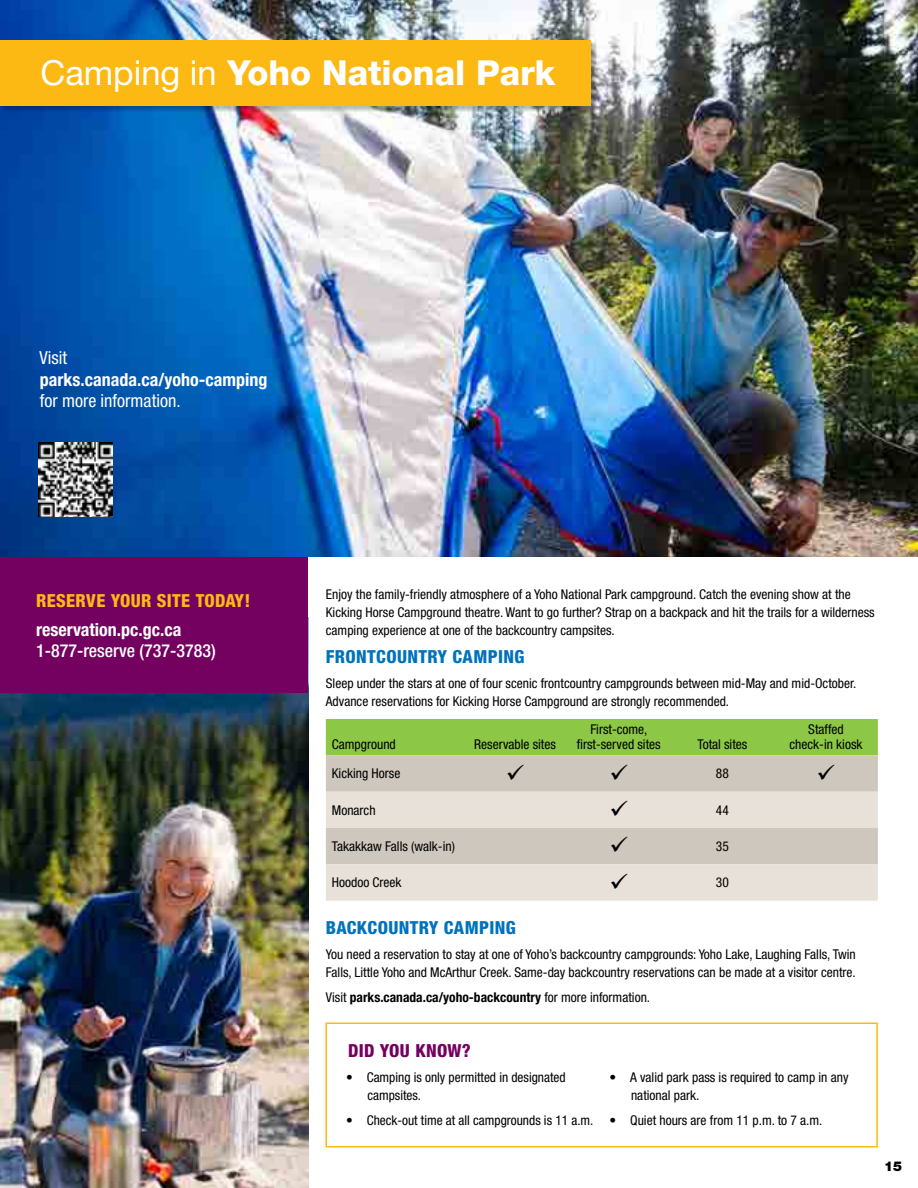
<style>
.page{position:relative;width:918px;height:1188px;background:#fff}
.page>*{position:absolute;margin:0;border:0;box-sizing:border-box;transform-origin:0 0}
.t1{font:800 34.5px "Helvetica Neue LT Std";color:#fff}
.t2{font:700 condensed 18px "Helvetica Neue LT Std";color:#fff}
.t3{font:800 condensed 18px "Helvetica Neue LT Std";letter-spacing:.02em;color:#0072bc}
.t4{font:condensed 18px "Helvetica Neue LT Std";color:#fff}
.t5{font:500 condensed 18px "Helvetica Neue LT Std";color:#fff}
.t6{font:800 condensed 18px "Helvetica Neue LT Std";letter-spacing:.02em;color:#fdb913}
.t7{font:800 condensed 18px "Helvetica Neue LT Std";letter-spacing:.02em;color:#74005f}
.t8{font:condensed 13.5px/18px "Helvetica Neue LT Std";color:#000}
.t9{font:700 condensed 13.5px "Helvetica Neue LT Std";color:#000}
.t10{font:900 13.5px "Helvetica Neue LT Std";color:#000}
.s1{font-weight:400}
</style>
<div class="page">
<div style="left:326px;top:1023px;width:552px;height:125px;border:2px solid #fdb913"></div>
<div style="left:326px;top:719px;width:552px;height:36px;background:#8cc745"></div>
<div style="left:326px;top:755px;width:552px;height:37px;background:#cec7bd"></div>
<svg style="left:326px;top:792px;width:552px;height:109px;background:#ded8d0"></svg>
<img style="left:0;top:693px;width:308px;height:495px">
<div style="left:0;top:557px;width:308px;height:136px;background:#74005f"></div>
<img style="left:0;top:0;width:918px;height:557px">
<div style="left:1px;top:42px;width:596px;height:70px;background:#000;opacity:.25"></div>
<div style="left:0;top:40px;width:591px;height:66px;background:#fdb913"></div>
<img style="left:39px;top:443px;width:74px;height:74px">
<svg style="left:507px;top:764px;width:17px;height:16px"></svg>
<svg style="left:611px;top:764px;width:16px;height:16px"></svg>
<svg style="left:818px;top:764px;width:17px;height:16px"></svg>
<svg style="left:611px;top:800px;width:16px;height:16px"></svg>
<svg style="left:611px;top:837px;width:16px;height:16px"></svg>
<svg style="left:611px;top:873px;width:16px;height:16px"></svg>
<h1 class="t1" style="left:40px;top:53px;width:516px"><span class="s1">Camping in</span> Yoho National Park</h1>
<h2 class="t4" style="left:39px;top:347px;width:29px">Visit</h2>
<h2 class="t2" style="left:40px;top:369px;width:229px">parks.canada.ca/yoho-camping</h2>
<h2 class="t4" style="left:40px;top:391px;width:143px">for more information.</h2>
<h2 class="t6" style="left:36px;top:590px;width:216px">RESERVE YOUR SITE TODAY!</h2>
<h2 class="t2" style="left:36px;top:618px;width:147px">reservation.pc.gc.ca</h2>
<h2 class="t5" style="left:36px;top:640px;width:181px">1-877-reserve (737-3783)</h2>
<p class="t8" style="left:326px;top:585px;width:550px">Enjoy the family-friendly atmosphere of a Yoho National Park campground. Catch the evening show at the<br>Kicking Horse Campground theatre. Want to go further? Strap on a backpack and hit the trails for a wilderness camping experience at one of the backcountry campsites.</p>
<h2 class="t3" style="left:326px;top:646px;width:200px">FRONTCOUNTRY CAMPING</h2>
<p class="t8" style="left:326px;top:674px;width:532px">Sleep under the stars at one of four scenic frontcountry campgrounds between mid-May and mid-October.<br>Advance reservations for Kicking Horse Campground are strongly recommended.</p>
<p class="t8" style="left:332px;top:735px;width:65px">Campground</p>
<p class="t8" style="left:474px;top:735px;width:83px">Reservable sites</p>
<p class="t8" style="left:790px;top:721px;width:74px;line-height:15px;text-align:center">Staffed check-in kiosk</p>
<p class="t8" style="left:577px;top:721px;width:85px;line-height:15px;text-align:center">First-come, first-served sites</p>
<p class="t8" style="left:697px;top:735px;width:51px">Total sites</p>
<p class="t8" style="left:332px;top:764px;width:70px">Kicking Horse</p>
<p class="t8" style="left:716px;top:764px;width:14px">88</p>
<p class="t8" style="left:332px;top:801px;width:45px">Monarch</p>
<p class="t8" style="left:716px;top:801px;width:14px">44</p>
<p class="t8" style="left:332px;top:837px;width:125px">Takakkaw Falls (walk-in)</p>
<p class="t8" style="left:716px;top:837px;width:14px">35</p>
<p class="t8" style="left:332px;top:874px;width:71px">Hoodoo Creek</p>
<p class="t8" style="left:716px;top:874px;width:14px">30</p>
<h2 class="t3" style="left:326px;top:917px;width:191px">BACKCOUNTRY CAMPING</h2>
<p class="t8" style="left:326px;top:945px;width:531px">You need a reservation to stay at one of Yoho’s backcountry campgrounds: Yoho Lake, Laughing Falls, Twin<br>Falls, Little Yoho and McArthur Creek. Same-day backcountry reservations can be made at a visitor centre.</p>
<p class="t9" style="left:326px;top:989px;width:326px"><span class="s1">Visit</span> parks.canada.ca/yoho-backcountry <span class="s1">for more information.</span></p>
<h2 class="t7" style="left:348px;top:1040px;width:124px">DID YOU KNOW?</h2>
<p class="t8" style="left:368px;top:1068px;width:200px;text-indent:-21px">• Camping is only permitted in designated campsites.</p>
<p class="t8" style="left:346px;top:1111px;width:249px">• Check-out time at all campgrounds is 11 a.m.</p>
<p class="t8" style="left:631px;top:1068px;width:219px;text-indent:-21px">• A valid park pass is required to camp in any national park.</p>
<p class="t8" style="left:610px;top:1111px;width:214px">• Quiet hours are from 11 p.m. to 7 a.m.</p>
<p class="t10" style="left:884px;top:1158px;width:20px">15</p>
</div>
